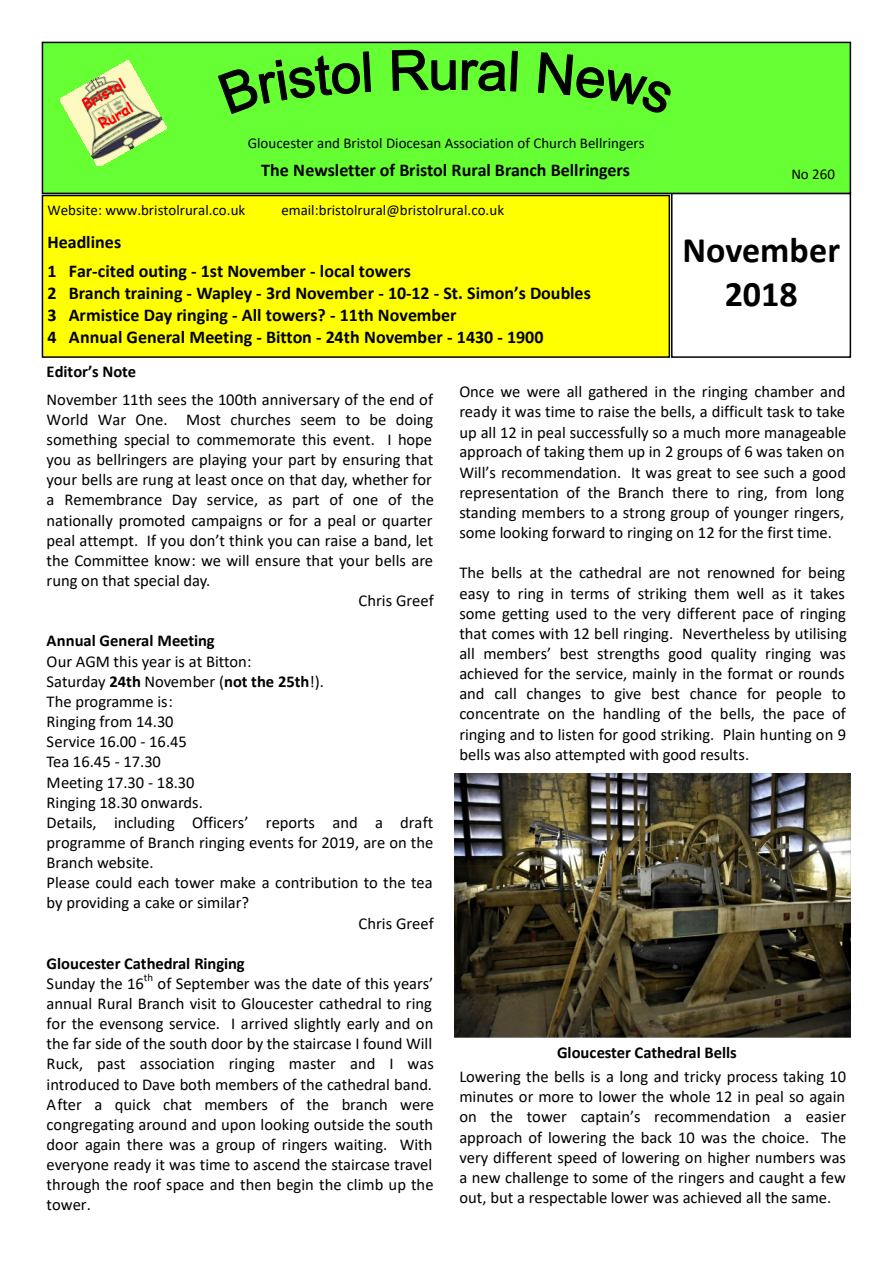
<style>
.page{position:relative;width:893px;height:1263px;background:#fff}
.page>*{position:absolute;margin:0;border:0;box-sizing:border-box;transform-origin:0 0}
.t1{font:700 36px/44px "Calibri";color:#000;text-align:center}
.t2{font:700 18px/22px "Calibri";color:#000}
.t3{font:16.5px/20.1px "Calibri";color:#000}
.t4{font:700 16.5px "Calibri";color:#000}
.t5{font:15px "Calibri";color:#000}
.t6{font:700 15px/24.8px "Comic Sans MS";color:#f00;text-align:center}
.t7{font:10.8px "Calibri";color:#000}
.s1{font-weight:700}
</style>
<div class="page">
<div style="left:42px;top:195px;width:627px;height:162px;background:#ff0"></div>
<div style="left:42px;top:195px;width:628px;height:163px;border:2px solid #000"></div>
<div style="left:671px;top:193px;width:180px;height:165px;border:2px solid #000"></div>
<div style="left:42px;top:42px;width:808px;height:151px;background:#6f3"></div>
<div style="left:42px;top:42px;width:809px;height:152px;border:2px solid #000"></div>
<svg style="left:218px;top:51px;width:153px;height:63px"></svg>
<svg style="left:391px;top:49px;width:127px;height:43px"></svg>
<svg style="left:538px;top:52px;width:133px;height:61px"></svg>
<img style="left:60px;top:60px;width:107px;height:106px">
<img style="left:455px;top:774px;width:395px;height:264px">
<p class="t6" style="left:78px;top:96px;width:49px;rotate:-29deg">Bristol<br>Rural</p>
<p class="t5" style="left:248px;top:137px;width:398px">Gloucester and Bristol Diocesan Association of Church Bellringers</p>
<p class="t2" style="left:261px;top:160px;width:370px">The Newsletter of Bristol Rural Branch Bellringers</p>
<p class="t5" style="left:47px;top:203px;width:199px">Website: www.bristolrural.co.uk</p>
<p class="t5" style="left:281px;top:203px;width:224px">email:bristolrural@bristolrural.co.uk</p>
<p class="t2" style="left:47px;top:229px;width:365px;line-height:29.4px">Headlines<br>1 Far-cited outing - 1st November - local towers</p>
<p class="t2" style="left:47px;top:284px;width:545px">2 Branch training - Wapley - 3rd November - 10-12 - St. Simon’s Doubles<br>3 Armistice Day ringing - All towers? - 11th November<br>4 Annual General Meeting - Bitton - 24th November - 1430 - 1900</p>
<p class="t5" style="left:791px;top:168px;width:45px">No 260</p>
<h1 class="t1" style="left:683px;top:231px;width:159px">November<br>2018</h1>
<p class="t4" style="left:47px;top:365px;width:91px">Editor’s Note</p>
<p class="t3" style="left:47px;top:390px;width:388px">November 11th sees the 100th anniversary of the end of</p>
<p class="t3" style="left:47px;top:410px;width:388px">World War One. Most churches seem to be doing</p>
<p class="t3" style="left:47px;top:431px;width:387px">something special to commemorate this event. I hope</p>
<p class="t3" style="left:47px;top:451px;width:388px">you as bellringers are playing your part by ensuring that</p>
<p class="t3" style="left:47px;top:471px;width:387px">your bells are rung at least once on that day, whether for</p>
<p class="t3" style="left:47px;top:491px;width:389px">a Remembrance Day service, as part of one of the</p>
<p class="t3" style="left:47px;top:511px;width:388px">nationally promoted campaigns or for a peal or quarter</p>
<p class="t3" style="left:47px;top:531px;width:388px">peal attempt. If you don’t think you can raise a band, let</p>
<p class="t3" style="left:47px;top:552px;width:388px">the Committee know: we will ensure that your bells are</p>
<p class="t3" style="left:47px;top:572px;width:165px">rung on that special day.</p>
<p class="t3" style="left:359px;top:592px;width:77px">Chris Greef</p>
<p class="t4" style="left:47px;top:634px;width:170px">Annual General Meeting</p>
<p class="t3" style="left:47px;top:652px;width:206px">Our AGM this year is at Bitton:</p>
<p class="t3" style="left:47px;top:672px;width:279px">Saturday <span class="s1">24th</span> November (<span class="s1">not the 25th</span>!).</p>
<p class="t3" style="left:47px;top:693px;width:128px">The programme is:</p>
<p class="t3" style="left:47px;top:713px;width:129px">Ringing from 14.30</p>
<p class="t3" style="left:47px;top:733px;width:142px">Service 16.00 - 16.45</p>
<p class="t3" style="left:47px;top:753px;width:116px">Tea 16.45 - 17.30</p>
<p class="t3" style="left:47px;top:773px;width:149px">Meeting 17.30 - 18.30</p>
<p class="t3" style="left:47px;top:793px;width:158px">Ringing 18.30 onwards.</p>
<p class="t3" style="left:47px;top:813px;width:388px">Details, including Officers’ reports and a draft</p>
<p class="t3" style="left:47px;top:834px;width:388px">programme of Branch ringing events for 2019, are on the</p>
<p class="t3" style="left:47px;top:854px;width:109px">Branch website.</p>
<p class="t3" style="left:47px;top:874px;width:388px">Please could each tower make a contribution to the tea</p>
<p class="t3" style="left:47px;top:894px;width:204px">by providing a cake or similar?</p>
<p class="t3" style="left:359px;top:914px;width:77px">Chris Greef</p>
<p class="t4" style="left:47px;top:956px;width:200px">Gloucester Cathedral Ringing</p>
<p class="t3" style="left:47px;top:975px;width:99px">Sunday the 16</p>
<p class="t7" style="left:144px;top:973px;width:11px">th</p>
<p class="t3" style="left:47px;top:975px;width:389px;text-indent:111px">of September was the date of this years’ annual Rural Branch visit to Gloucester cathedral to ring for the evensong service. I arrived slightly early and on the far side of the south door by the staircase I found Will Ruck, past association ringing master and I was introduced to Dave both members of the cathedral band.<br>After a quick chat members of the branch were congregating around and upon looking outside the south door again there was a group of ringers waiting. With everyone ready it was time to ascend the staircase travel through the roof space and then begin the climb up the tower.</p>
<p class="t3" style="left:459px;top:383px;width:389px">Once we were all gathered in the ringing chamber and ready it was time to raise the bells, a difficult task to take up all 12 in peal successfully so a much more manageable approach of taking them up in 2 groups of 6 was taken on Will’s recommendation. It was great to see such a good representation of the Branch there to ring, from long standing members to a strong group of younger ringers, some looking forward to ringing on 12 for the first time.</p>
<p class="t3" style="left:459px;top:564px;width:389px">The bells at the cathedral are not renowned for being easy to ring in terms of striking them well as it takes some getting used to the very different pace of ringing that comes with 12 bell ringing. Nevertheless by utilising all members’ best strengths good quality ringing was achieved for the service, mainly in the format or rounds and call changes to give best chance for people to concentrate on the handling of the bells, the pace of ringing and to listen for good striking. Plain hunting on 9 bells was also attempted with good results.</p>
<p class="t4" style="left:557px;top:1045px;width:181px">Gloucester Cathedral Bells</p>
<p class="t3" style="left:459px;top:1068px;width:388px;text-align:justify">Lowering the bells is a long and tricky process taking 10 minutes or more to lower the whole 12 in peal so again on the tower captain’s recommendation a easier approach of lowering the back 10 was the choice. The very different speed of lowering on higher numbers was a new challenge to some of the ringers and caught a few out, but a respectable lower was achieved all the same.</p>
</div>
